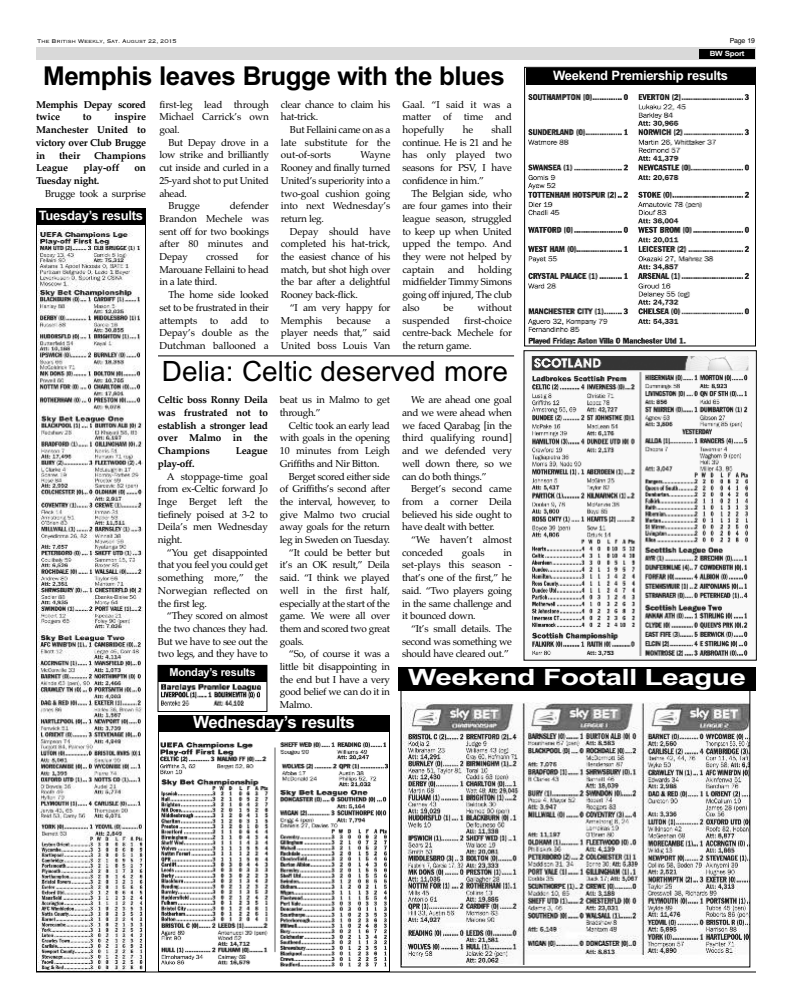
<style>
.page{position:relative;width:792px;height:1008px;background:#fff}
.page>*{position:absolute;margin:0;border:0;box-sizing:border-box;transform-origin:0 0}
.t1{font:28px "Arial";color:#000}
.t2{font:700 26px "Arial";letter-spacing:-.02em;color:#000}
.t3{font:700 22.5px "Arial";letter-spacing:-.02em;color:#fff;scale:1.33 1}
.t4{font:700 17px "Arial";letter-spacing:-.02em;color:#fff}
.t5{font:700 13px "Arial";letter-spacing:-.02em;color:#fff}
.t6{font:700 11px "Arial";letter-spacing:-.02em;color:#fff}
.t7{font:10px/12.7px "Palatino";letter-spacing:-.03em;color:#000;text-align:justify}
.t8{font:700 10px/12.7px "Palatino";letter-spacing:-.01em;color:#000;text-align:justify}
.t9{font:10px/12.7px "Palatino";letter-spacing:-.01em;color:#000}
.t10{font:700 10px/12.7px "Palatino";letter-spacing:-.03em;color:#000}
.t11{font:700 7.2px "Arial";letter-spacing:-.035em;color:#fff;scale:1.11 1}
.t12{font:300 7px "Copperplate";letter-spacing:-.035em;color:#000}
.t13{font:7px "Helvetica";letter-spacing:-.02em;color:#000}
</style>
<div class="page">
<img style="left:160px;top:742px;width:228px;height:225px">
<div style="left:158px;top:715px;width:232px;height:257px;border:1px solid #000"></div>
<img style="left:528px;top:94px;width:221px;height:250px">
<div style="left:524px;top:67px;width:232px;height:279px;border:1px solid #000"></div>
<img style="left:402px;top:702px;width:346px;height:262px">
<hr style="left:36px;top:972px;width:720px;height:1px;background:#000">
<div style="left:36px;top:48px;width:720px;height:12px;background:#d9d9d9"></div>
<div style="left:700px;top:49px;width:55px;height:10px;background:#000"></div>
<img style="left:160px;top:683px;width:101px;height:23px">
<div style="left:158px;top:665px;width:109px;height:47px;border:1px solid #000"></div>
<img style="left:38px;top:230px;width:106px;height:740px">
<div style="left:36px;top:208px;width:110px;height:764px;border:1px solid #000"></div>
<div style="left:36px;top:208px;width:110px;height:17px;background:#000"></div>
<div style="left:158px;top:716px;width:232px;height:16px;background:#000"></div>
<div style="left:158px;top:665px;width:109px;height:17px;background:#000"></div>
<div style="left:399px;top:667px;width:357px;height:24px;background:#000"></div>
<img style="left:531px;top:356px;width:218px;height:301px">
<div style="left:524px;top:350px;width:233px;height:311px;border:1px solid #000"></div>
<div style="left:526px;top:68px;width:229px;height:17px;background:#000"></div>
<hr style="left:158px;top:356px;width:356px;height:1px;background:#000">
<p class="t12" style="left:37px;top:36px;width:141px">The British Weekly, Sat. August 22, 2015</p>
<p class="t13" style="left:730px;top:36px;width:27px">Page 19</p>
<p class="t11" style="left:710px;top:49px;width:33px">BW Sport</p>
<h2 class="t2" style="left:43px;top:61px;width:463px">Memphis leaves Brugge with the blues</h2>
<h3 class="t5" style="left:553px;top:68px;width:177px">Weekend Premiership results</h3>
<p class="t10" style="left:36px;top:98px;width:112px">Memphis Depay scored twice</p>
<p class="t8" style="left:36px;top:111px;width:112px;text-indent:78px">inspire Manchester United to victory over Club Brugge in</p>
<p class="t8" style="left:83px;top:111px;width:10px">to</p>
<p class="t8" style="left:59px;top:149px;width:23px">their</p>
<p class="t8" style="left:94px;top:149px;width:53px">Champions</p>
<p class="t8" style="left:36px;top:161px;width:34px">League</p>
<p class="t8" style="left:83px;top:161px;width:37px">play-off</p>
<p class="t8" style="left:134px;top:161px;width:13px">on</p>
<p class="t10" style="left:36px;top:174px;width:65px">Tuesday night.</p>
<p class="t7" style="left:45px;top:187px;width:103px">Brugge took a surprise</p>
<h3 class="t5" style="left:39px;top:208px;width:106px">Tuesday’s results</h3>
<p class="t7" style="left:159px;top:98px;width:111px">first-leg lead through Michael Carrick’s own goal.</p>
<p class="t7" style="left:168px;top:136px;width:102px">But Depay drove in a</p>
<p class="t7" style="left:159px;top:149px;width:111px">low strike and brilliantly</p>
<p class="t7" style="left:159px;top:161px;width:111px">cut inside and curled in a</p>
<p class="t7" style="left:159px;top:174px;width:111px">25-yard shot to put United</p>
<p class="t7" style="left:159px;top:187px;width:29px">ahead.</p>
<p class="t7" style="left:168px;top:199px;width:33px">Brugge</p>
<p class="t7" style="left:159px;top:199px;width:111px;text-indent:71px">defender Brandon Mechele was sent off for two bookings after 80 minutes and Depay</p>
<p class="t7" style="left:159px;top:250px;width:111px;text-indent:97px">for Marouane Fellaini to head in a late third.</p>
<p class="t7" style="left:159px;top:288px;width:111px;text-indent:9px">The home side looked set to be frustrated in their attempts to add to Depay’s double as the Dutchman ballooned a</p>
<p class="t9" style="left:206px;top:250px;width:34px">crossed</p>
<p class="t7" style="left:281px;top:98px;width:111px">clear chance to claim his hat-trick.</p>
<p class="t7" style="left:281px;top:123px;width:111px;text-indent:9px">But Fellaini came on as a late substitute for the out-of-sorts</p>
<p class="t7" style="left:281px;top:149px;width:111px;text-indent:80px">Wayne Rooney and finally turned United’s superiority into a two-goal cushion going into next Wednesday’s return leg.</p>
<p class="t7" style="left:281px;top:225px;width:111px;text-indent:9px">Depay should have completed his hat-trick, the easiest chance of his match, but shot high over the bar after a delightful Rooney back-flick.</p>
<p class="t7" style="left:281px;top:301px;width:111px;text-indent:9px">“I am very happy for<br>Memphis</p>
<p class="t9" style="left:337px;top:314px;width:36px">because</p>
<p class="t7" style="left:281px;top:314px;width:111px;text-indent:105px">a player needs that,” said United boss Louis Van</p>
<p class="t7" style="left:402px;top:98px;width:111px">Gaal. “I said it was a matter of time and hopefully</p>
<p class="t7" style="left:402px;top:123px;width:111px;text-indent:89px">shall continue. He is 21 and he has only played two seasons for PSV, I have confidence in him.”</p>
<p class="t7" style="left:402px;top:187px;width:111px;text-indent:9px">The Belgian side, who are four games into their league season, struggled to keep up when United upped the tempo. And they were not helped by captain</p>
<p class="t7" style="left:463px;top:123px;width:12px">he</p>
<p class="t7" style="left:402px;top:263px;width:111px;text-indent:76px">holding midfielder Timmy Simons going off injured, The club also</p>
<p class="t7" style="left:448px;top:263px;width:18px">and</p>
<p class="t7" style="left:444px;top:301px;width:12px">be</p>
<p class="t9" style="left:478px;top:301px;width:36px">without</p>
<p class="t9" style="left:402px;top:314px;width:49px">suspended</p>
<p class="t7" style="left:402px;top:314px;width:111px;text-indent:62px">first-choice centre-back Mechele for the return game.</p>
<h1 class="t1" style="left:162px;top:355px;width:348px">Delia: Celtic deserved more</h1>
<p class="t7" style="left:402px;top:394px;width:111px;text-indent:9px">We are ahead one goal and we were ahead when we faced Qarabag [in the third qualifying round] and we defended very well down there, so we can do both things.”</p>
<p class="t7" style="left:402px;top:482px;width:111px;text-indent:9px">Berget’s second came from a corner Deila believed his side ought to have dealt with better.</p>
<p class="t9" style="left:402px;top:533px;width:111px;text-indent:9px">“We haven’t almost conceded</p>
<p class="t7" style="left:280px;top:394px;width:112px">beat us in Malmo to get through.”</p>
<p class="t7" style="left:280px;top:419px;width:112px;text-indent:9px">Celtic took an early lead with goals in the opening 10 minutes from Leigh Griffiths and Nir Bitton.</p>
<p class="t7" style="left:289px;top:470px;width:103px">Berget scored either side</p>
<p class="t7" style="left:280px;top:482px;width:112px">of Griffiths’s second after</p>
<p class="t7" style="left:280px;top:495px;width:112px">the interval, however, to</p>
<p class="t7" style="left:280px;top:508px;width:112px">give Malmo two crucial</p>
<p class="t7" style="left:280px;top:521px;width:112px">away goals for the return</p>
<p class="t7" style="left:280px;top:533px;width:112px">leg in Sweden on Tuesday.</p>
<p class="t7" style="left:289px;top:546px;width:103px">“It could be better but</p>
<p class="t7" style="left:280px;top:559px;width:112px">it’s an OK result,” Deila</p>
<p class="t7" style="left:280px;top:571px;width:112px">said. “I think we played</p>
<p class="t9" style="left:280px;top:584px;width:112px">well in the first half,</p>
<p class="t7" style="left:280px;top:597px;width:112px">especially at the start of the</p>
<p class="t7" style="left:280px;top:609px;width:112px">game. We were all over</p>
<p class="t7" style="left:280px;top:622px;width:112px">them and scored two great</p>
<p class="t7" style="left:280px;top:635px;width:26px">goals.</p>
<p class="t7" style="left:289px;top:647px;width:103px">“So, of course it was a</p>
<p class="t7" style="left:280px;top:660px;width:112px">little bit disappointing in</p>
<p class="t7" style="left:280px;top:673px;width:112px">the end but I have a very</p>
<p class="t7" style="left:280px;top:686px;width:112px">good belief we can do it in</p>
<p class="t7" style="left:280px;top:698px;width:34px">Malmo.</p>
<p class="t8" style="left:158px;top:394px;width:112px">Celtic boss Ronny Deila was frustrated not to establish a stronger lead over Malmo in the Champions</p>
<p class="t8" style="left:236px;top:444px;width:34px">League</p>
<p class="t8" style="left:158px;top:457px;width:38px">play-off.</p>
<p class="t7" style="left:158px;top:470px;width:112px;text-indent:9px">A stoppage-time goal from ex-Celtic forward Jo Inge Berget left the tiefinely poised at 3-2 to Deila’s men Wednesday night.</p>
<p class="t7" style="left:158px;top:546px;width:112px;text-indent:9px">“You get disappointed that you feel you could get something more,” the Norwegian reflected on the first leg.</p>
<p class="t7" style="left:158px;top:609px;width:112px;text-indent:9px">“They scored on almost the two chances they had.<br>But we have to see out the two legs, and they have to</p>
<p class="t7" style="left:462px;top:546px;width:24px">goals</p>
<p class="t7" style="left:402px;top:546px;width:111px;text-indent:101px">in set-plays this season - that’s one of the first,” he said. “Two players going in the same challenge and it bounced down.</p>
<p class="t7" style="left:402px;top:622px;width:111px;text-indent:9px">“It’s small details. The second was something we should have cleared out.”</p>
<p class="t6" style="left:169px;top:666px;width:88px">Monday’s results</p>
<h3 class="t3" style="left:408px;top:664px;width:256px">Weekend Footall League</h3>
<h3 class="t4" style="left:193px;top:713px;width:163px">Wednesday’s results</h3>
</div>
